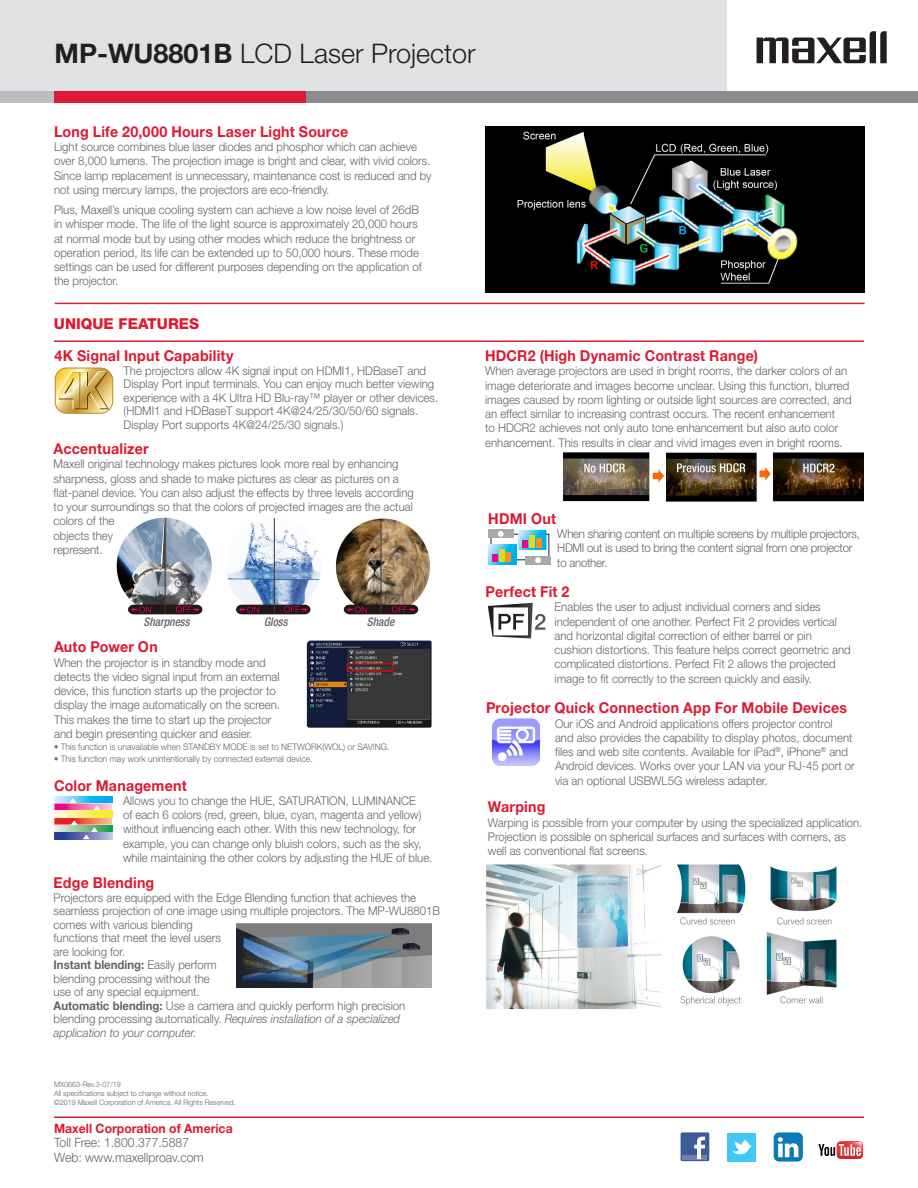
<style>
.page{position:relative;width:918px;height:1188px;background:#fff}
.page>*{position:absolute;margin:0;border:0;box-sizing:border-box;transform-origin:0 0}
.t1{font:300 27px "Helvetica Neue LT Std";color:#231f20}
.t2{font:700 15px "Helvetica Neue LT Std";letter-spacing:.015em;color:#dc1a32;scale:.95 1}
.t3{font:800 15px "Helvetica Neue LT Std";color:#dc1a32}
.t4{font:300 12.9px/14.1px "Helvetica Neue LT Std";color:#636366;scale:.95 1}
.t5{font:700 12.9px "Helvetica Neue LT Std";color:#dc1a32;scale:.95 1}
.t6{font:300 12px/14.2px "Helvetica Neue LT Std";color:#636366;scale:.95 1}
.t7{font:300 12px/14.2px "Helvetica Neue LT Std";letter-spacing:-.02em;color:#636366;scale:.95 1}
.t8{font:italic 500 condensed 12px "Helvetica Neue LT Std";color:#636366;scale:.95 1}
.t9{font:300 9px "Helvetica Neue LT Std";color:#636366;scale:.95 1}
.t10{font:300 7.5px "Helvetica Neue LT Std";color:#636366;scale:.95 1}
.s1{font-weight:700}
.s2{font-style:italic}
</style>
<div class="page">
<hr style="left:54px;top:1117px;width:810px;height:1px;background:#dc1a32">
<div style="left:1px;top:0;width:726px;height:94px;background:#e0e1e3"></div>
<div style="left:0;top:91px;width:117px;height:12px;background:#bcbdc0"></div>
<div style="left:55px;top:91px;width:251px;height:12px;background:#dc1a32"></div>
<div style="left:306px;top:91px;width:612px;height:12px;background:#8a8c8f"></div>
<hr style="left:54px;top:340px;width:810px;height:2px;background:#dc1a32">
<hr style="left:55px;top:303px;width:810px;height:1px;background:#dc1a32">
<svg style="left:488px;top:603px;width:57px;height:35px"></svg>
<img style="left:492px;top:719px;width:47px;height:47px">
<img style="left:116px;top:517px;width:314px;height:98px">
<img style="left:563px;top:452px;width:301px;height:50px">
<img style="left:485px;top:126px;width:379px;height:167px">
<svg style="left:757px;top:31px;width:130px;height:32px"></svg>
<img style="left:306px;top:641px;width:126px;height:87px">
<svg style="left:55px;top:368px;width:58px;height:45px;background:#dcbe70"></svg>
<svg style="left:818px;top:1141px;width:45px;height:18px"></svg>
<div style="left:681px;top:1132px;width:28px;height:29px;background:#3b5b99;border-radius:2px"></div>
<hr style="left:683px;top:1155px;width:24px;height:4px;background:#6d84b3">
<svg style="left:694px;top:1137px;width:11px;height:22px"></svg>
<svg style="left:774px;top:1132px;width:28px;height:29px"></svg>
<div style="left:727px;top:1133px;width:29px;height:29px;background:#42c8f4"></div>
<svg style="left:732px;top:1140px;width:20px;height:15px"></svg>
<img style="left:486px;top:864px;width:351px;height:146px">
<img style="left:236px;top:923px;width:196px;height:65px">
<svg style="left:54px;top:796px;width:58px;height:2px"></svg>
<svg style="left:54px;top:798px;width:58px;height:41px;background:#b8a59f"></svg>
<div style="left:525px;top:556px;width:26px;height:8px;background:#a8a9ad"></div>
<div style="left:488px;top:530px;width:25px;height:8px;background:#a8a9ad"></div>
<svg style="left:488px;top:544px;width:28px;height:20px"></svg>
<svg style="left:490px;top:530px;width:60px;height:33px"></svg>
<div style="left:499px;top:549px;width:6px;height:13px;background:#d6df21"></div>
<div style="left:506px;top:553px;width:5px;height:9px;background:#f7931d"></div>
<p class="t1" style="left:55px;top:37px;width:423px"><span class="s1">MP-WU8801B</span> LCD Laser Projector</p>
<p class="t2" style="left:54px;top:122px;width:311px">Long Life 20,000 Hours Laser Light Source</p>
<p class="t6" style="left:54px;top:140px;width:399px">Light source combines blue laser diodes and phosphor which can achieve over 8,000 lumens. The projection image is bright and clear, with vivid colors.<br>Since lamp replacement is unnecessary, maintenance cost is reduced and by not using mercury lamps, the projectors are eco-friendly.</p>
<p class="t6" style="left:54px;top:203px;width:389px">Plus, Maxell’s unique cooling system can achieve a low noise level of 26dB in whisper mode. The life of the light source is approximately 20,000 hours at normal mode but by using other modes which reduce the brightness or operation period, its life can be extended up to 50,000 hours. These mode settings can be used for different purposes depending on the application of the projector.</p>
<p class="t3" style="left:54px;top:315px;width:147px">UNIQUE FEATURES</p>
<p class="t2" style="left:55px;top:347px;width:190px">4K Signal Input Capability</p>
<p class="t6" style="left:124px;top:363px;width:333px;line-height:13.5px">The projectors allow 4K signal input on HDMI1, HDBaseT and Display Port input terminals. You can enjoy much better viewing experience with a 4K Ultra HD Blu-ray™ player or other devices. (HDMI1 and HDBaseT support 4K@24/25/30/50/60 signals.<br>Display Port supports 4K@24/25/30 signals.)</p>
<p class="t2" style="left:54px;top:440px;width:102px">Accentualizer</p>
<p class="t6" style="left:54px;top:457px;width:381px">Maxell original technology makes pictures look more real by enhancing sharpness, gloss and shade to make pictures as clear as pictures on a flat-panel device. You can also adjust the effects by three levels according to your surroundings so that the colors of projected images are the actual colors of the<br>objects they<br>represent.</p>
<p class="t8" style="left:143px;top:614px;width:50px">Sharpness</p>
<p class="t8" style="left:264px;top:614px;width:26px">Gloss</p>
<p class="t8" style="left:367px;top:614px;width:30px">Shade</p>
<p class="t2" style="left:54px;top:638px;width:111px">Auto Power On</p>
<p class="t6" style="left:54px;top:655px;width:239px">When the projector is in standby mode and detects the video signal input from an external device, this function starts up the projector to display the image automatically on the screen.<br>This makes the time to start up the projector and begin presenting quicker and easier.</p>
<p class="t9" style="left:54px;top:741px;width:355px">• This function is unavailable when STANDBY MODE is set to NETWORK(WOL) or SAVING.</p>
<p class="t9" style="left:54px;top:753px;width:274px">• This function may work unintentionally by connected external device.</p>
<p class="t2" style="left:54px;top:776px;width:141px">Color Management</p>
<p class="t6" style="left:123px;top:793px;width:327px">Allows you to change the HUE, SATURATION, LUMINANCE<br>of each 6 colors (red, green, blue, cyan, magenta and yellow) without influencing each other. With this new technology, for example, you can change only bluish colors, such as the sky, while maintaining the other colors by adjusting the HUE of blue.</p>
<p class="t2" style="left:54px;top:873px;width:107px">Edge Blending</p>
<p class="t6" style="left:54px;top:890px;width:408px;line-height:13.5px">Projectors are equipped with the Edge Blending function that achieves the seamless projection of one image using multiple projectors. The MP-WU8801B comes with various blending<br>functions that meet the level users<br>are looking for.</p>
<p class="t6" style="left:54px;top:958px;width:173px;line-height:13.5px"><span class="s1">Instant blending:</span> Easily perform blending processing without the use of any special equipment.</p>
<p class="t6" style="left:54px;top:998px;width:372px;line-height:13.5px"><span class="s1">Automatic blending:</span> Use a camera and quickly perform high precision blending processing automatically. <span class="s2">Requires installation of a specialized application to your computer.</span></p>
<p class="t10" style="left:54px;top:1079px;width:72px">MX0663-Rev.3-07/19</p>
<p class="t10" style="left:54px;top:1088px;width:164px">All specifications subject to change without notice.</p>
<p class="t10" style="left:54px;top:1097px;width:193px">©2019 Maxell Corporation of America. All Rights Reserved.</p>
<p class="t5" style="left:54px;top:1121px;width:189px">Maxell Corporation of America</p>
<p class="t4" style="left:54px;top:1136px;width:159px">Toll Free: 1.800.377.5887<br>Web: www.maxellproav.com</p>
<p class="t2" style="left:485px;top:347px;width:289px">HDCR2 (High Dynamic Contrast Range)</p>
<p class="t6" style="left:485px;top:364px;width:387px">When average projectors are used in bright rooms, the darker colors of an image deteriorate and images become unclear. Using this function, blurred images caused by room lighting or outside light sources are corrected, and an effect similar to increasing contrast occurs. The recent enhancement<br>to HDCR2 achieves not only auto tone enhancement but also auto color enhancement. This results in clear and vivid images even in bright rooms.</p>
<p class="t2" style="left:488px;top:509px;width:73px">HDMI Out</p>
<p class="t7" style="left:557px;top:527px;width:320px">When sharing content on multiple screens by multiple projectors,<br>HDMI out is used to bring the content signal from one projector to another.</p>
<p class="t2" style="left:486px;top:583px;width:90px">Perfect Fit 2</p>
<p class="t6" style="left:555px;top:600px;width:313px">Enables the user to adjust individual corners and sides independent of one another. Perfect Fit 2 provides vertical and horizontal digital correction of either barrel or pin cushion distortions. This feature helps correct geometric and complicated distortions. Perfect Fit 2 allows the projected image to fit correctly to the screen quickly and easily.</p>
<p class="t2" style="left:486px;top:699px;width:382px">Projector Quick Connection App For Mobile Devices</p>
<p class="t6" style="left:555px;top:716px;width:317px">Our iOS and Android applications offers projector control<br>and also provides the capability to display photos, document files and web site contents. Available for iPad<sup>®</sup>, iPhone<sup>®</sup> and Android devices. Works over your LAN via your RJ-45 port or via an optional USBWL5G wireless adapter.</p>
<p class="t2" style="left:488px;top:798px;width:62px">Warping</p>
<p class="t6" style="left:488px;top:815px;width:396px">Warping is possible from your computer by using the specialized application.<br>Projection is possible on spherical surfaces and surfaces with corners, as well as conventional flat screens.</p>
</div>
